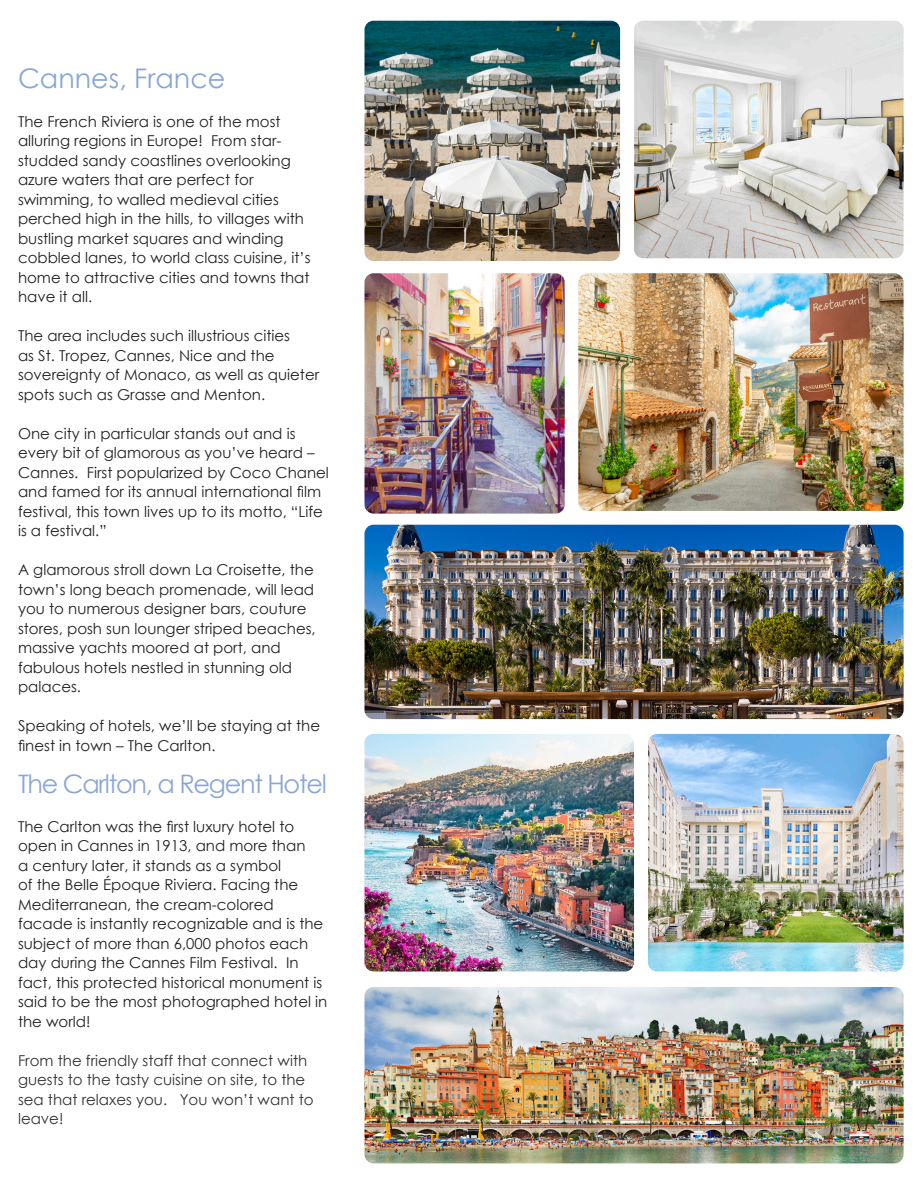
<style>
.page{position:relative;width:918px;height:1188px;background:#fff}
.page>*{position:absolute;margin:0;border:0;box-sizing:border-box;transform-origin:0 0}
.t1{font:27px "Century Gothic";color:#88a6d6}
.t2{font:25.5px "Century Gothic";letter-spacing:-.05em;color:#88a6d6}
.t3{font:15px/19.5px "Century Gothic";color:#231f20}
.t4{font:15px/19.5px "Century Gothic";color:#333}
</style>
<div class="page">
<img style="left:578px;top:273px;width:326px;height:238px">
<img style="left:364px;top:525px;width:540px;height:194px">
<img style="left:634px;top:21px;width:270px;height:237px">
<img style="left:364px;top:273px;width:201px;height:241px">
<img style="left:364px;top:734px;width:270px;height:238px">
<img style="left:648px;top:734px;width:256px;height:238px">
<img style="left:364px;top:987px;width:540px;height:176px">
<img style="left:364px;top:21px;width:256px;height:240px">
<p class="t1" style="left:18px;top:59px;width:209px">Cannes, France</p>
<p class="t3" style="left:18px;top:112px;width:294px">The French Riviera is one of the most alluring regions in Europe! From star&shy;studded sandy coastlines overlooking azure waters that are perfect for swimming, to walled medieval cities perched high in the hills, to villages with bustling market squares and winding cobbled lanes, to world class cuisine, it’s home to attractive cities and towns that have it all.</p>
<p class="t3" style="left:18px;top:326px;width:303px">The area includes such illustrious cities<br>as St. Tropez, Cannes, Nice and the sovereignty of Monaco, as well as quieter spots such as Grasse and Menton.</p>
<p class="t3" style="left:18px;top:424px;width:312px">One city in particular stands out and is every bit of glamorous as you’ve heard – Cannes. First popularized by Coco Chanel and famed for its annual international film festival, this town lives up to its motto, “Life is a festival.”</p>
<p class="t3" style="left:18px;top:560px;width:299px">A glamorous stroll down La Croisette, the town’s long beach promenade, will lead you to numerous designer bars, couture stores, posh sun lounger striped beaches, massive yachts moored at port, and fabulous hotels nestled in stunning old palaces.</p>
<p class="t3" style="left:18px;top:716px;width:304px">Speaking of hotels, we’ll be staying at the finest in town – The Carlton.</p>
<p class="t2" style="left:18px;top:766px;width:310px">The Carlton, a Regent Hotel</p>
<p class="t3" style="left:18px;top:817px;width:311px">The Carlton was the first luxury hotel to open in Cannes in 1913, and more than<br>a century later, it stands as a symbol<br>of the Belle Époque Riviera. Facing the Mediterranean, the cream-colored facade is instantly recognizable and is the subject of more than 6,000 photos each day during the Cannes Film Festival. In fact, this protected historical monument is said to be the most photographed hotel in the world!</p>
<p class="t4" style="left:18px;top:1051px;width:297px">From the friendly staff that connect with guests to the tasty cuisine on site, to the sea that relaxes you. You won’t want to leave!</p>
</div>
